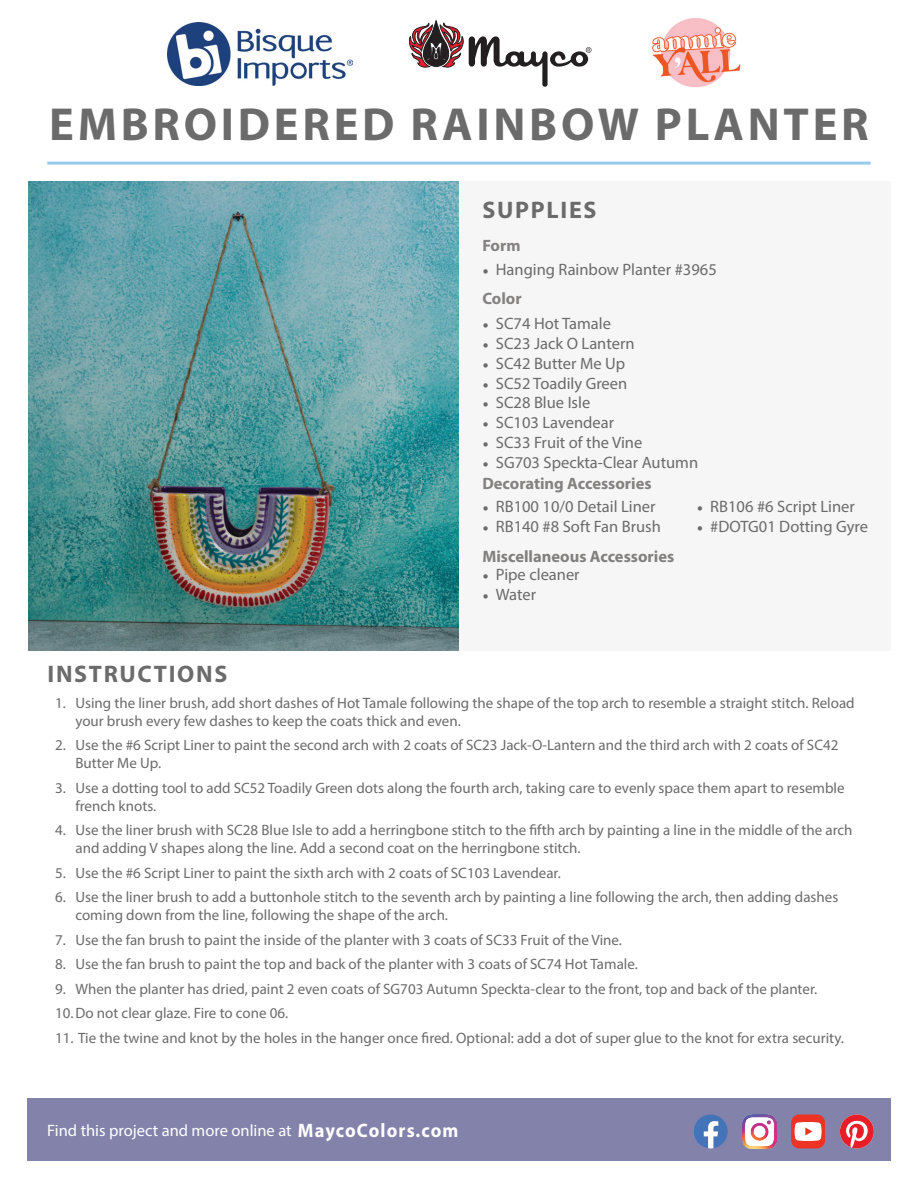
<style>
.page{position:relative;width:918px;height:1188px;background:#fff}
.page>*{position:absolute;margin:0;border:0;box-sizing:border-box;transform-origin:0 0}
.t1{font:700 46.5px "Myriad Pro";letter-spacing:.08em;color:#6c6b6b}
.t2{font:700 24px "Myriad Pro";letter-spacing:.07em;color:#6c6b6b}
.t3{font:700 19.5px "Myriad Pro";letter-spacing:.06em;color:#fff;scale:.95 1}
.t4{font:16.5px "Myriad Pro";color:#6c6b6b}
.t5{font:700 16.5px "Myriad Pro";color:#848181}
.t6{font:16.5px "Myriad Pro";color:#fff}
.t7{font:700 16.5px "Myriad Pro";color:#82807f}
.t8{font:15px/18px "Myriad Pro";color:#6c6b6b}
.s1{font-family:"Minion Pro"}
</style>
<div class="page">
<div style="left:427px;top:181px;width:464px;height:470px;background:#f6f6f6"></div>
<img style="left:28px;top:181px;width:431px;height:470px">
<div style="left:27px;top:1099px;width:864px;height:62px;background:#8382ab"></div>
<svg style="left:409px;top:20px;width:182px;height:67px"></svg>
<hr style="left:47px;top:162px;width:824px;height:3px;background:#98cbeb">
<svg style="left:694px;top:1115px;width:34px;height:33px"></svg>
<svg style="left:840px;top:1115px;width:34px;height:33px"></svg>
<div style="left:791px;top:1115px;width:34px;height:33px;background:#ee3224;border-radius:8px"></div>
<svg style="left:795px;top:1122px;width:27px;height:19px"></svg>
<img style="left:742px;top:1115px;width:34px;height:33px">
<img style="left:168px;top:22px;width:185px;height:63px">
<img style="left:652px;top:18px;width:89px;height:70px">
<p class="t1" style="left:49px;top:94px;width:821px">EMBROIDERED RAINBOW PLANTER</p>
<p class="t2" style="left:483px;top:194px;width:115px">SUPPLIES</p>
<p class="t5" style="left:482px;top:235px;width:40px">Form</p>
<p class="t4" style="left:482px;top:259px;width:236px"><span class="s1">•</span> Hanging Rainbow Planter #3965</p>
<p class="t5" style="left:482px;top:288px;width:41px">Color</p>
<p class="t4" style="left:482px;top:313px;width:130px"><span class="s1">•</span> SC74 Hot Tamale</p>
<p class="t4" style="left:482px;top:333px;width:154px"><span class="s1">•</span> SC23 Jack O Lantern</p>
<p class="t4" style="left:482px;top:353px;width:144px"><span class="s1">•</span> SC42 Butter Me Up</p>
<p class="t4" style="left:482px;top:373px;width:146px"><span class="s1">•</span> SC52 Toadily Green</p>
<p class="t4" style="left:482px;top:393px;width:109px"><span class="s1">•</span> SC28 Blue Isle</p>
<p class="t4" style="left:482px;top:412px;width:133px"><span class="s1">•</span> SC103 Lavendear</p>
<p class="t4" style="left:482px;top:432px;width:161px"><span class="s1">•</span> SC33 Fruit of the Vine</p>
<p class="t4" style="left:482px;top:452px;width:217px"><span class="s1">•</span> SG703 Speckta-Clear Autumn</p>
<p class="t4" style="left:482px;top:496px;width:175px"><span class="s1">•</span> RB100 10/0 Detail Liner</p>
<p class="t4" style="left:482px;top:516px;width:180px"><span class="s1">•</span> RB140 #8 Soft Fan Brush</p>
<p class="t5" style="left:482px;top:473px;width:171px">Decorating Accessories</p>
<p class="t4" style="left:697px;top:496px;width:160px"><span class="s1">•</span> RB106 #6 Script Liner</p>
<p class="t4" style="left:697px;top:516px;width:173px"><span class="s1">•</span> #DOTG01 Dotting Gyre</p>
<p class="t7" style="left:482px;top:546px;width:193px">Miscellaneous Accessories</p>
<p class="t2" style="left:48px;top:658px;width:181px">INSTRUCTIONS</p>
<p class="t4" style="left:482px;top:565px;width:99px"><span class="s1">•</span> Pipe cleaner</p>
<p class="t4" style="left:482px;top:584px;width:55px"><span class="s1">•</span> Water</p>
<p class="t8" style="left:75px;top:694px;width:781px;text-indent:-20px">1. Using the liner brush, add short dashes of Hot Tamale following the shape of the top arch to resemble a straight stitch. Reload your brush every few dashes to keep the coats thick and even.</p>
<p class="t8" style="left:75px;top:736px;width:765px;text-indent:-20px">2. Use the #6 Script Liner to paint the second arch with 2 coats of SC23 Jack-O-Lantern and the third arch with 2 coats of SC42<br>Butter Me Up.</p>
<p class="t8" style="left:75px;top:779px;width:771px;text-indent:-20px">3. Use a dotting tool to add SC52 Toadily Green dots along the fourth arch, taking care to evenly space them apart to resemble french knots.</p>
<p class="t8" style="left:75px;top:821px;width:779px;text-indent:-20px">4. Use the liner brush with SC28 Blue Isle to add a herringbone stitch to the fifth arch by painting a line in the middle of the arch and adding V shapes along the line. Add a second coat on the herringbone stitch.</p>
<p class="t8" style="left:55px;top:864px;width:507px">5. Use the #6 Script Liner to paint the sixth arch with 2 coats of SC103 Lavendear.</p>
<p class="t8" style="left:75px;top:888px;width:764px;text-indent:-20px">6. Use the liner brush to add a buttonhole stitch to the seventh arch by painting a line following the arch, then adding dashes coming down from the line, following the shape of the arch.</p>
<p class="t8" style="left:55px;top:931px;width:568px">7. Use the fan brush to paint the inside of the planter with 3 coats of SC33 Fruit of the Vine.</p>
<p class="t8" style="left:55px;top:955px;width:584px">8. Use the fan brush to paint the top and back of the planter with 3 coats of SC74 Hot Tamale.</p>
<p class="t8" style="left:55px;top:979px;width:764px">9. When the planter has dried, paint 2 even coats of SG703 Autumn Speckta-clear to the front, top and back of the planter.</p>
<p class="t8" style="left:55px;top:1004px;width:235px">10.Do not clear glaze. Fire to cone 06.</p>
<p class="t8" style="left:55px;top:1028px;width:790px">11. Tie the twine and knot by the holes in the hanger once fired. Optional: add a dot of super glue to the knot for extra security.</p>
<p class="t6" style="left:47px;top:1120px;width:246px">Find this project and more online at</p>
<p class="t3" style="left:298px;top:1118px;width:171px">MaycoColors.com</p>
</div>
